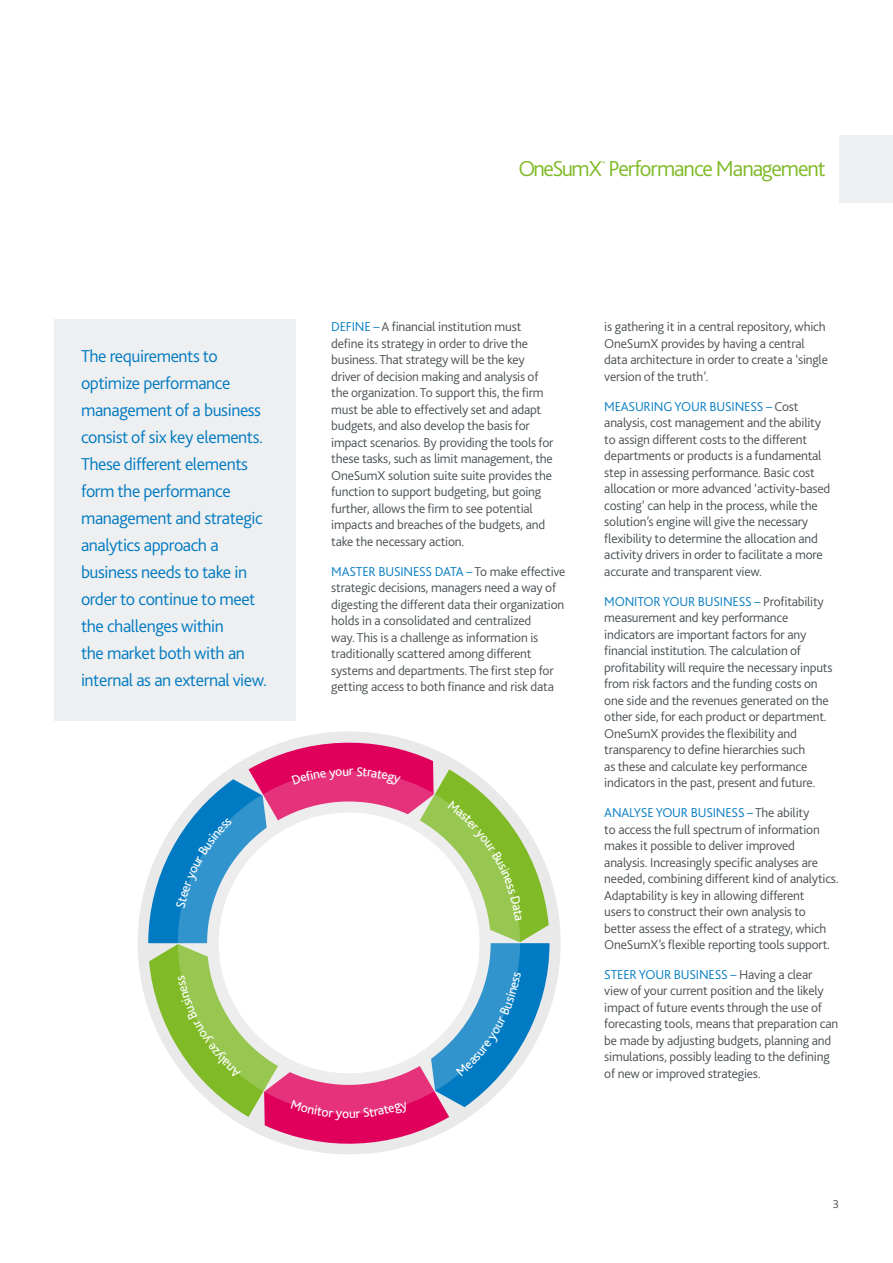
<style>
.page{position:relative;width:893px;height:1263px;background:#fff}
.page>*{position:absolute;margin:0;border:0;box-sizing:border-box;transform-origin:0 0}
.t1{font:300 22.8px "Bliss 2";letter-spacing:-.05em;color:#80ba27}
.t2{font:300 18px/27px "Bliss 2";letter-spacing:-.025em;color:#007ac2}
.t3{font:300 13.5px/16.5px "Bliss 2";letter-spacing:-.015em;color:#4a5054}
.t4{font:300 12px "Bliss 2";color:#4a5054}
.t5{font:300 6px "Bliss 2";color:#80ba27}
.s1{color:#007ac2}
</style>
<div class="page">
<div style="left:839px;top:135px;width:54px;height:67px;background:#eeeff0"></div>
<div style="left:54px;top:319px;width:242px;height:402px;background:#eeeff0"></div>
<svg style="left:148px;top:734px;width:401px;height:418px"></svg>
<p class="t2" style="left:81px;top:342px;width:188px">The requirements to optimize performance management of a business consist of six key elements.<br>These different elements form the performance management and strategic analytics approach a business needs to take in order to continue to meet the challenges within<br>the market both with an internal as an external view.</p>
<h1 class="t1" style="left:518px;top:154px;width:309px">OneSumX Performance Management</h1>
<p class="t5" style="left:602px;top:159px;width:5px">®</p>
<p class="t3" style="left:331px;top:318px;width:224px"><span class="s1">DEFINE –</span> A financial institution must define its strategy in order to drive the business. That strategy will be the key driver of decision making and analysis of the organization. To support this, the firm must be able to effectively set and adapt budgets, and also develop the basis for impact scenarios. By providing the tools for these tasks, such as limit management, the OneSumX solution suite suite provides the function to support budgeting, but going further, allows the firm to see potential impacts and breaches of the budgets, and take the necessary action.</p>
<p class="t3" style="left:331px;top:562px;width:236px"><span class="s1">MASTER BUSINESS DATA –</span> To make effective strategic decisions, managers need a way of digesting the different data their organization holds in a consolidated and centralized<br>way. This is a challenge as information is traditionally scattered among different systems and departments. The first step for getting access to both finance and risk data</p>
<p class="t3" style="left:604px;top:318px;width:225px">is gathering it in a central repository, which OneSumX provides by having a central data architecture in order to create a ‘single version of the truth’.</p>
<p class="t3" style="left:604px;top:397px;width:227px"><span class="s1">MEASURING YOUR BUSINESS –</span> Cost analysis, cost management and the ability to assign different costs to the different departments or products is a fundamental step in assessing performance. Basic cost allocation or more advanced ‘activity-based costing’ can help in the process, while the solution’s engine will give the necessary flexibility to determine the allocation and activity drivers in order to facilitate a more accurate and transparent view.</p>
<p class="t3" style="left:604px;top:592px;width:230px"><span class="s1">MONITOR YOUR BUSINESS –</span> Profitability measurement and key performance indicators are important factors for any financial institution. The calculation of profitability will require the necessary inputs from risk factors and the funding costs on one side and the revenues generated on the other side, for each product or department.<br>OneSumX provides the flexibility and transparency to define hierarchies such<br>as these and calculate key performance indicators in the past, present and future.</p>
<p class="t3" style="left:604px;top:804px;width:236px"><span class="s1">ANALYSE YOUR BUSINESS –</span> The ability<br>to access the full spectrum of information makes it possible to deliver improved analysis. Increasingly specific analyses are needed, combining different kind of analytics.<br>Adaptability is key in allowing different<br>users to construct their own analysis to better assess the effect of a strategy, which OneSumX’s flexible reporting tools support.</p>
<p class="t3" style="left:604px;top:966px;width:235px"><span class="s1">STEER YOUR BUSINESS –</span> Having a clear view of your current position and the likely impact of future events through the use of forecasting tools, means that preparation can be made by adjusting budgets, planning and simulations, possibly leading to the defining of new or improved strategies.</p>
<p class="t4" style="left:833px;top:1197px;width:8px">3</p>
</div>
